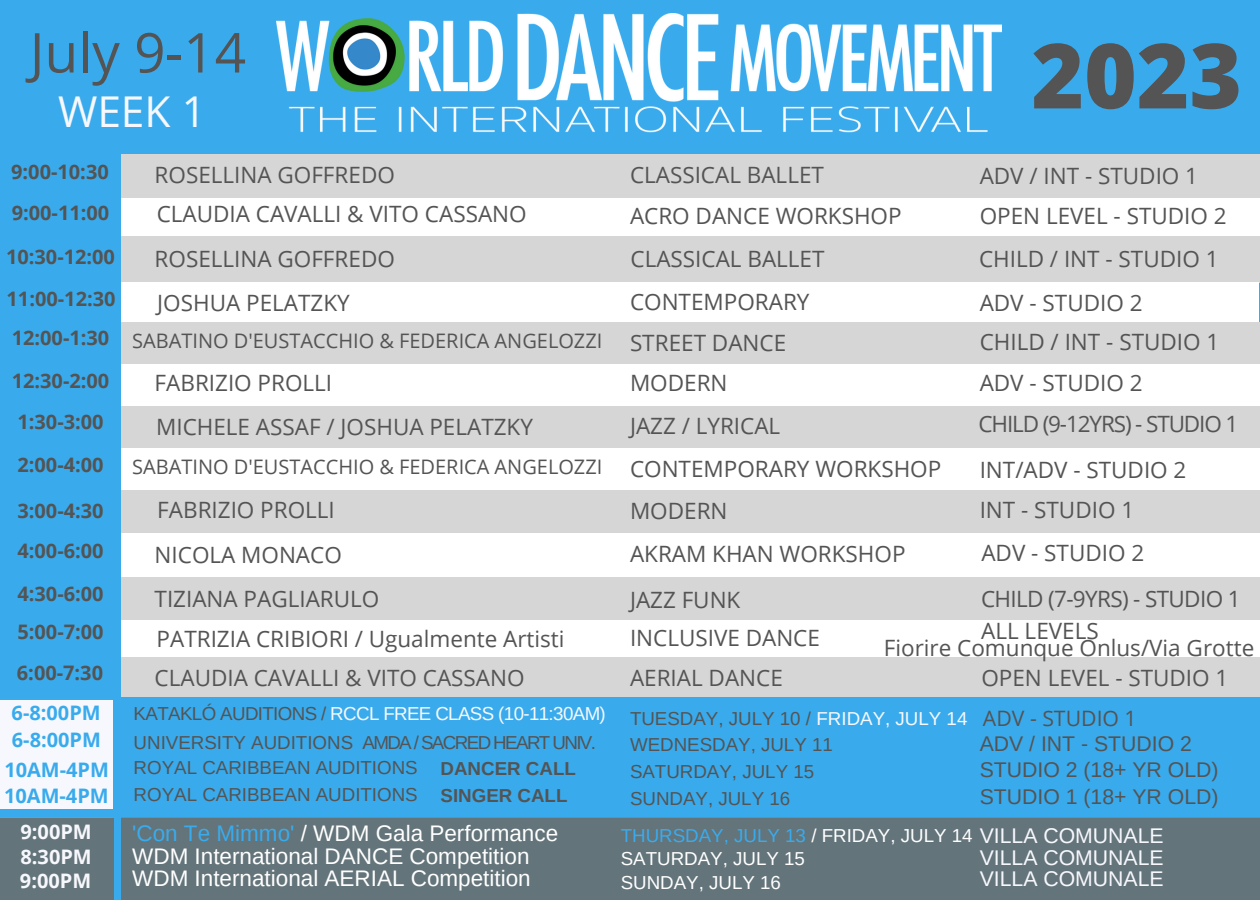
<style>
.page{position:relative;width:1260px;height:900px;background:#39abed}
.page>*{position:absolute;margin:0;border:0;box-sizing:border-box;transform-origin:0 0}
.t1{font:800 90px "Open Sans";color:#545454}
.t2{font:55px "Open Sans";color:#545454}
.t3{font:42.5px "Open Sans";color:#f7f8fd}
.t4{font:22.5px/44.5px "Open Sans";color:#545454}
.t5{font:22.5px/22.5px "Arimo";color:#fff}
.t6{font:22.5px "Open Sans";letter-spacing:-.05em;color:#545454}
.t7{font:22.5px "Open Sans";letter-spacing:-.03em;color:#545454}
.t8{font:21.25px/26.5px "Arimo";color:#545454}
.t9{font:21.25px/21.2px "Arimo";color:#f7f8fd;text-align:justify}
.t10{font:700 20px/40.5px "Open Sans";color:#545454}
.t11{font:20px "Open Sans";color:#545454}
.t12{font:700 20px/25.5px "Open Sans";color:#39abed}
.t13{font:700 20px/24.5px "Open Sans";color:#f7f8fd}
.t14{font:18.75px/25.8px "Arimo";color:#545454}
.t15{font:18.75px/23.5px "Arimo";color:#fff}
.t16{font:18.75px "Arimo";letter-spacing:-.035em;color:#f7f8fd}
.t17{font:18.75px "Arimo";letter-spacing:-.085em;color:#545454}
.t18{font:700 18.75px/26.5px "Arimo";color:#545454}
.s1{font-size:22.5px}
.s2{color:#545454}
.s3{color:#f7f8fd}
.s4{font-family:"Open Sans";font-size:21.25px}
.s5{color:#39abed}
</style>
<div class="page">
<img style="left:276px;top:14px;width:726px;height:119px">
<div style="left:121px;top:817px;width:1139px;height:83px;background:#63747a"></div>
<div style="left:0;top:818px;width:114px;height:82px;background:#63747a"></div>
<div style="left:121px;top:236px;width:1139px;height:47px;background:#d6d6d6"></div>
<div style="left:121px;top:617px;width:1139px;height:46px;background:#fff"></div>
<div style="left:121px;top:403px;width:1139px;height:47px;background:#d6d6d6"></div>
<div style="left:121px;top:489px;width:1139px;height:45px;background:#d6d6d6"></div>
<div style="left:121px;top:576px;width:1139px;height:43px;background:#d6d6d6"></div>
<div style="left:121px;top:657px;width:1139px;height:40px;background:#d6d6d6"></div>
<div style="left:121px;top:362px;width:1139px;height:43px;background:#fff"></div>
<div style="left:121px;top:198px;width:1139px;height:37px;background:#fff"></div>
<div style="left:121px;top:282px;width:1138px;height:45px;background:#fff"></div>
<div style="left:121px;top:322px;width:1139px;height:42px;background:#d6d6d6"></div>
<div style="left:121px;top:449px;width:1139px;height:41px;background:#fff"></div>
<div style="left:121px;top:534px;width:1139px;height:43px;background:#fff"></div>
<div style="left:0;top:808px;width:1260px;height:10px;background:#39abed"></div>
<div style="left:0;top:700px;width:113px;height:109px;background:#f7f8fd"></div>
<div style="left:121px;top:155px;width:1139px;height:43px;background:#d6d6d6"></div>
<h2 class="t2" style="left:30px;top:14px;width:218px">July 9-14</h2>
<h3 class="t3" style="left:58px;top:81px;width:149px">WEEK 1</h3>
<h1 class="t1" style="left:1031px;top:12px;width:212px">2023</h1>
<p class="t10" style="left:11px;top:151px;width:99px">9:00-10:30</p>
<p class="t4" style="left:155px;top:152px;width:242px">ROSELLINA GOFFREDO</p>
<p class="t4" style="left:630px;top:152px;width:195px">CLASSICAL BALLET</p>
<p class="t4" style="left:980px;top:153px;width:220px">ADV / INT - STUDIO 1</p>
<p class="t10" style="left:12px;top:192px;width:99px">9:00-11:00</p>
<p class="t10" style="left:6px;top:235px;width:111px;line-height:42px">10:30-12:00<br>11:00-12:30</p>
<p class="t4" style="left:155px;top:191px;width:374px">CLAUDIA CAVALLI &amp; VITO CASSANO<br>ROSELLINA GOFFREDO</p>
<p class="t4" style="left:630px;top:193px;width:273px">ACRO DANCE WORKSHOP</p>
<p class="t4" style="left:631px;top:236px;width:195px">CLASSICAL BALLET</p>
<p class="t4" style="left:157px;top:280px;width:194px">JOSHUA PELATZKY</p>
<p class="t4" style="left:630px;top:279px;width:181px">CONTEMPORARY</p>
<p class="t4" style="left:980px;top:193px;width:248px">OPEN LEVEL - STUDIO 2</p>
<p class="t4" style="left:979px;top:236px;width:241px">CHILD / INT - STUDIO 1</p>
<p class="t4" style="left:980px;top:280px;width:164px">ADV - STUDIO 2</p>
<p class="t10" style="left:12px;top:317px;width:99px">12:00-1:30</p>
<p class="t4" style="left:152px;top:317px;width:387px">MICHELE ASSAF &amp; JOSHUA PELATZKY</p>
<p class="t11" style="left:132px;top:327px;width:656px">SABATINO D'EUSTACCHIO &amp; FEDERICA ANGELOZZI <span class="s1">STREET DANCE</span></p>
<p class="t4" style="left:980px;top:319px;width:241px">CHILD / INT - STUDIO 1</p>
<p class="t10" style="left:12px;top:360px;width:99px">12:30-2:00</p>
<p class="t4" style="left:155px;top:360px;width:179px">FABRIZIO PROLLI</p>
<p class="t4" style="left:630px;top:360px;width:99px">MODERN</p>
<p class="t4" style="left:980px;top:360px;width:164px">ADV - STUDIO 2</p>
<p class="t10" style="left:17px;top:401px;width:88px">1:30-3:00</p>
<p class="t4" style="left:156px;top:404px;width:378px">MICHELE ASSAF / JOSHUA PELATZKY</p>
<p class="t4" style="left:630px;top:403px;width:152px">JAZZ / LYRICAL</p>
<p class="t6" style="left:978px;top:408px;width:261px">CHILD (9-12YRS) - STUDIO 1</p>
<p class="t10" style="left:17px;top:444px;width:88px">2:00-4:00</p>
<p class="t10" style="left:17px;top:490px;width:88px">3:00-4:30<br>4:00-6:00</p>
<p class="t10" style="left:17px;top:574px;width:88px;line-height:38.2px">4:30-6:00<br>5:00-7:00</p>
<p class="t11" style="left:132px;top:453px;width:811px">SABATINO D'EUSTACCHIO &amp; FEDERICA ANGELOZZI <span class="s1">CONTEMPORARY WORKSHOP</span></p>
<p class="t4" style="left:630px;top:488px;width:99px">MODERN</p>
<p class="t4" style="left:157px;top:487px;width:179px">FABRIZIO PROLLI</p>
<p class="t4" style="left:980px;top:447px;width:208px">INT/ADV - STUDIO 2</p>
<p class="t4" style="left:980px;top:487px;width:156px">INT - STUDIO 1</p>
<p class="t4" style="left:155px;top:532px;width:189px">NICOLA MONACO</p>
<p class="t4" style="left:630px;top:531px;width:277px">AKRAM KHAN WORKSHOP</p>
<p class="t4" style="left:981px;top:530px;width:164px">ADV - STUDIO 2</p>
<p class="t4" style="left:155px;top:576px;width:226px">TIZIANA PAGLIARULO</p>
<p class="t4" style="left:630px;top:577px;width:112px">JAZZ FUNK</p>
<p class="t7" style="left:981px;top:583px;width:261px">CHILD (7-9YRS) - STUDIO 1</p>
<p class="t4" style="left:157px;top:616px;width:409px">PATRIZIA CRIBIORI / Ugualmente Artisti</p>
<p class="t4" style="left:630px;top:615px;width:191px">INCLUSIVE DANCE</p>
<p class="t4" style="left:884px;top:622px;width:372px;line-height:17px;text-indent:97px">ALL LEVELS<br>Fiorire Comunque Onlus/Via Grotte</p>
<p class="t10" style="left:17px;top:652px;width:88px">6:00-7:30</p>
<p class="t4" style="left:155px;top:655px;width:371px">CLAUDIA CAVALLI &amp; VITO CASSANO</p>
<p class="t4" style="left:630px;top:655px;width:154px">AERIAL DANCE</p>
<p class="t4" style="left:981px;top:655px;width:248px">OPEN LEVEL - STUDIO 1</p>
<p class="t12" style="left:12px;top:699px;width:91px">6-8:00PM</p>
<p class="t16" style="left:134px;top:703px;width:474px"><span class="s2">KATAKLÓ AUDITIONS /</span> RCCL FREE CLASS (10-11:30AM)</p>
<p class="t14" style="left:630px;top:705px;width:508px">TUESDAY, JULY 10 / <span class="s3">FRIDAY, JULY 14</span> <span class="s4">ADV - STUDIO 1</span></p>
<p class="t12" style="left:12px;top:727px;width:91px">6-8:00PM</p>
<p class="t12" style="left:4px;top:757px;width:106px">10AM-4PM<br>10AM-4PM</p>
<p class="t13" style="left:21px;top:819px;width:73px">9:00PM</p>
<p class="t13" style="left:20px;top:844px;width:73px">8:30PM<br>9:00PM</p>
<p class="t17" style="left:362px;top:732px;width:235px">AMDA / SACRED HEART UNIV.</p>
<p class="t18" style="left:441px;top:756px;width:137px">DANCER CALL<br>SINGER CALL</p>
<p class="t14" style="left:134px;top:730px;width:286px">UNIVERSITY AUDITIONS<br>ROYAL CARIBBEAN AUDITIONS<br>ROYAL CARIBBEAN AUDITIONS</p>
<p class="t5" style="left:132px;top:822px;width:427px"><span class="s5">'Con Te Mimmo'</span> / WDM Gala Performance<br>WDM International DANCE Competition<br>WDM International AERIAL Competition</p>
<p class="t14" style="left:630px;top:731px;width:204px;line-height:27px">WEDNESDAY, JULY 11<br>SATURDAY, JULY 15<br>SUNDAY, JULY 16</p>
<p class="t8" style="left:980px;top:730px;width:240px">ADV / INT - STUDIO 2<br>STUDIO 2 (18+ YR OLD)<br>STUDIO 1 (18+ YR OLD)</p>
<p class="t15" style="left:621px;top:824px;width:353px"><span class="s5">THURSDAY, JULY 13</span> / FRIDAY, JULY 14<br>SATURDAY, JULY 15<br>SUNDAY, JULY 16</p>
<p class="t9" style="left:980px;top:825px;width:186px">VILLA COMUNALE VILLA COMUNALE VILLA COMUNALE</p>
</div>
